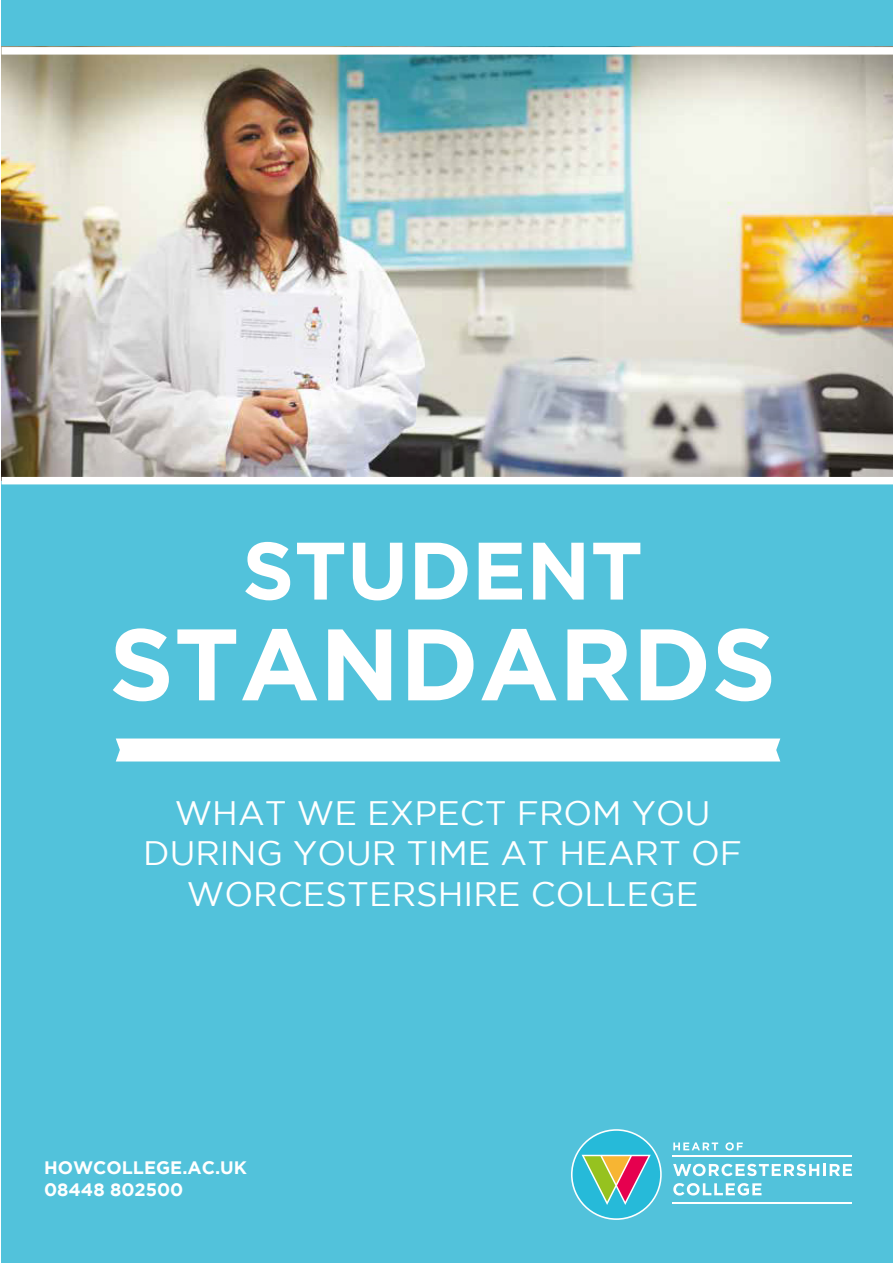
<style>
.page{position:relative;width:893px;height:1263px;background:#fff}
.page>*{position:absolute;margin:0;border:0;box-sizing:border-box;transform-origin:0 0}
.t1{font:700 101.25px "Gotham";color:#fff}
.t2{font:700 81.3px "Gotham";color:#fff}
.t3{font:33.9px/40.7px "Gotham";color:#fff;text-align:center}
.t4{font:700 18px/21.6px "Gotham";color:#fff}
</style>
<div class="page">
<div style="left:2px;top:0;width:891px;height:1263px;background:#52c2db"></div>
<svg style="left:571px;top:1129px;width:91px;height:91px"></svg>
<svg style="left:673px;top:1142px;width:45px;height:8px"></svg>
<svg style="left:725px;top:1142px;width:18px;height:8px"></svg>
<svg style="left:673px;top:1164px;width:179px;height:12px"></svg>
<svg style="left:673px;top:1183px;width:88px;height:12px"></svg>
<hr style="left:673px;top:1155px;width:179px;height:1px;background:#fff">
<hr style="left:673px;top:1202px;width:179px;height:2px;background:#fff">
<img style="left:2px;top:46px;width:891px;height:431px">
<div style="left:116px;top:738px;width:664px;height:23px;background:#fff"></div>
<div style="left:2px;top:47px;width:891px;height:8px;background:#fff"></div>
<div style="left:2px;top:477px;width:891px;height:7px;background:#fff"></div>
<p class="t2" style="left:242px;top:524px;width:402px">STUDENT</p>
<p class="t1" style="left:109px;top:606px;width:669px">STANDARDS</p>
<p class="t3" style="left:143px;top:792px;width:600px">WHAT WE EXPECT FROM YOU<br>DURING YOUR TIME AT HEART OF<br>WORCESTERSHIRE COLLEGE</p>
<p class="t4" style="left:44px;top:1156px;width:204px">HOWCOLLEGE.AC.UK<br>08448 802500</p>
</div>
